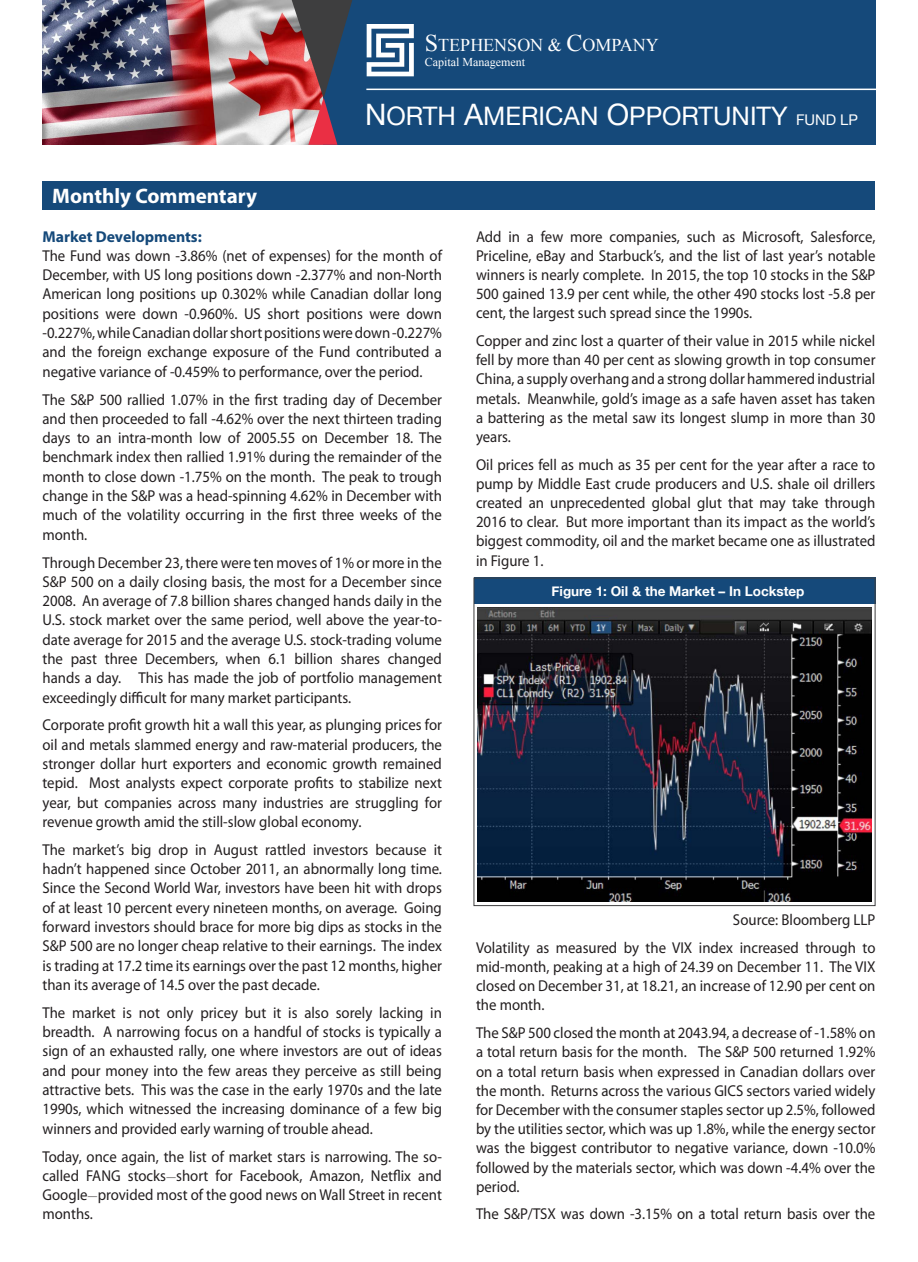
<style>
.page{position:relative;width:918px;height:1262px;background:#fff}
.page>*{position:absolute;margin:0;border:0;box-sizing:border-box;transform-origin:0 0}
.t1{font:25.5px "Helvetica Neue";color:#fff}
.t2{font:700 21px "Myriad Pro";color:#fff}
.t3{font:18px "Times New Roman";color:#fff}
.t4{font:15.75px/19.4px "Myriad Pro";color:#231f20;text-align:justify;scale:.94 1}
.t5{font:700 15.75px "Myriad Pro";color:#15497a}
.t6{font:700 13.5px "Helvetica Neue";color:#fff}
.t7{font:12px "Times New Roman";color:#fff}
.s1{font-size:24px}
.s2{font-size:29.55px}
.s3{font-size:14.7px}
.s4{font-family:"Asenine Wide"}
</style>
<div class="page">
<div style="left:43px;top:181px;width:832px;height:29px;background:#15497a"></div>
<div style="left:474px;top:577px;width:401px;height:26px;background:#15497a"></div>
<div style="left:474px;top:577px;width:401px;height:329px;border:1px solid #3e3e3f"></div>
<img style="left:478px;top:608px;width:393px;height:293px">
<img style="left:43px;top:0;width:249px;height:145px">
<div style="left:323px;top:0;width:552px;height:145px;background:#15497a"></div>
<svg style="left:292px;top:0;width:60px;height:145px"></svg>
<svg style="left:367px;top:24px;width:47px;height:52px"></svg>
<hr style="left:366px;top:89px;width:526px;height:1px;background:#fff">
<p class="t3" style="left:425px;top:33px;width:235px"><span class="s1">S</span>TEPHENSON &amp; <span class="s1">C</span>OMPANY</p>
<p class="t7" style="left:425px;top:54px;width:102px">Capital Management</p>
<p class="t1" style="left:365px;top:100px;width:494px"><span class="s2">N</span>ORTH <span class="s2">A</span>MERICAN <span class="s2">O</span>PPORTUNITY <span class="s3">FUND LP</span></p>
<p class="t2" style="left:52px;top:182px;width:206px">Monthly Commentary</p>
<p class="t5" style="left:43px;top:226px;width:161px">Market Developments:</p>
<p class="t4" style="left:43px;top:246px;width:427px">The Fund was down -3.86% (net of expenses) for the month of December, with US long positions down -2.377% and non-North American long positions up 0.302% while Canadian dollar long positions were down -0.960%. US short positions were down -0.227%, while Canadian dollar short positions were down -0.227% and the foreign exchange exposure of the Fund contributed a negative variance of -0.459% to performance, over the period.</p>
<p class="t4" style="left:43px;top:389px;width:427px">The S&amp;P 500 rallied 1.07% in the first trading day of December and then proceeded to fall -4.62% over the next thirteen trading days to an intra-month low of 2005.55 on December 18. The benchmark index then rallied 1.91% during the remainder of the month to close down -1.75% on the month. The peak to trough change in the S&amp;P was a head-spinning 4.62% in December with much of the volatility occurring in the first three weeks of the month.</p>
<p class="t4" style="left:43px;top:552px;width:426px">Through December 23, there were ten moves of 1% or more in the S&amp;P 500 on a daily closing basis, the most for a December since 2008. An average of 7.8 billion shares changed hands daily in the U.S. stock market over the same period, well above the year-to&shy;date average for 2015 and the average U.S. stock-trading volume the past three Decembers, when 6.1 billion shares changed hands a day. This has made the job of portfolio management exceedingly difficult for many market participants.</p>
<p class="t4" style="left:43px;top:715px;width:427px">Corporate profit growth hit a wall this year, as plunging prices for oil and metals slammed energy and raw-material producers, the stronger dollar hurt exporters and economic growth remained tepid. Most analysts expect corporate profits to stabilize next year, but companies across many industries are struggling for revenue growth amid the still-slow global economy.</p>
<p class="t4" style="left:43px;top:839px;width:427px">The market’s big drop in August rattled investors because it hadn’t happened since October 2011, an abnormally long time.<br>Since the Second World War, investors have been hit with drops of at least 10 percent every nineteen months, on average. Going forward investors should brace for more big dips as stocks in the S&amp;P 500 are no longer cheap relative to their earnings. The index is trading at 17.2 time its earnings over the past 12 months, higher than its average of 14.5 over the past decade.</p>
<p class="t4" style="left:43px;top:1002px;width:427px">The market is not only pricey but it is also sorely lacking in breadth. A narrowing focus on a handful of stocks is typically a sign of an exhausted rally, one where investors are out of ideas and pour money into the few areas they perceive as still being attractive bets. This was the case in the early 1970s and the late 1990s, which witnessed the increasing dominance of a few big winners and provided early warning of trouble ahead.</p>
<p class="t4" style="left:43px;top:1146px;width:426px">Today, once again, the list of market stars is narrowing. The so&shy;called FANG stocks<span class="s4">–</span>short for Facebook, Amazon, Netflix and Google<span class="s4">–</span>provided most of the good news on Wall Street in recent months.</p>
<p class="t4" style="left:476px;top:226px;width:427px">Add in a few more companies, such as Microsoft, Salesforce, Priceline, eBay and Starbuck’s, and the list of last year’s notable winners is nearly complete. In 2015, the top 10 stocks in the S&amp;P 500 gained 13.9 per cent while, the other 490 stocks lost -5.8 per cent, the largest such spread since the 1990s.</p>
<p class="t4" style="left:476px;top:331px;width:427px">Copper and zinc lost a quarter of their value in 2015 while nickel fell by more than 40 per cent as slowing growth in top consumer China, a supply overhang and a strong dollar hammered industrial metals. Meanwhile, gold’s image as a safe haven asset has taken a battering as the metal saw its longest slump in more than 30 years.</p>
<p class="t4" style="left:476px;top:454px;width:426px">Oil prices fell as much as 35 per cent for the year after a race to pump by Middle East crude producers and U.S. shale oil drillers created an unprecedented global glut that may take through 2016 to clear. But more important than its impact as the world’s biggest commodity, oil and the market became one as illustrated in Figure 1.</p>
<p class="t6" style="left:552px;top:582px;width:254px">Figure 1: Oil &amp; the Market – In Lockstep</p>
<p class="t4" style="left:733px;top:910px;width:153px">Source: Bloomberg LLP</p>
<p class="t4" style="left:476px;top:937px;width:427px">Volatility as measured by the VIX index increased through to mid-month, peaking at a high of 24.39 on December 11. The VIX closed on December 31, at 18.21, an increase of 12.90 per cent on the month.</p>
<p class="t4" style="left:476px;top:1023px;width:427px">The S&amp;P 500 closed the month at 2043.94, a decrease of -1.58% on a total return basis for the month. The S&amp;P 500 returned 1.92% on a total return basis when expressed in Canadian dollars over the month. Returns across the various GICS sectors varied widely for December with the consumer staples sector up 2.5%, followed by the utilities sector, which was up 1.8%, while the energy sector was the biggest contributor to negative variance, down -10.0% followed by the materials sector, which was down -4.4% over the period.</p>
<p class="t4" style="left:476px;top:1204px;width:426px">The S&amp;P/TSX was down -3.15% on a total return basis over the</p>
</div>
